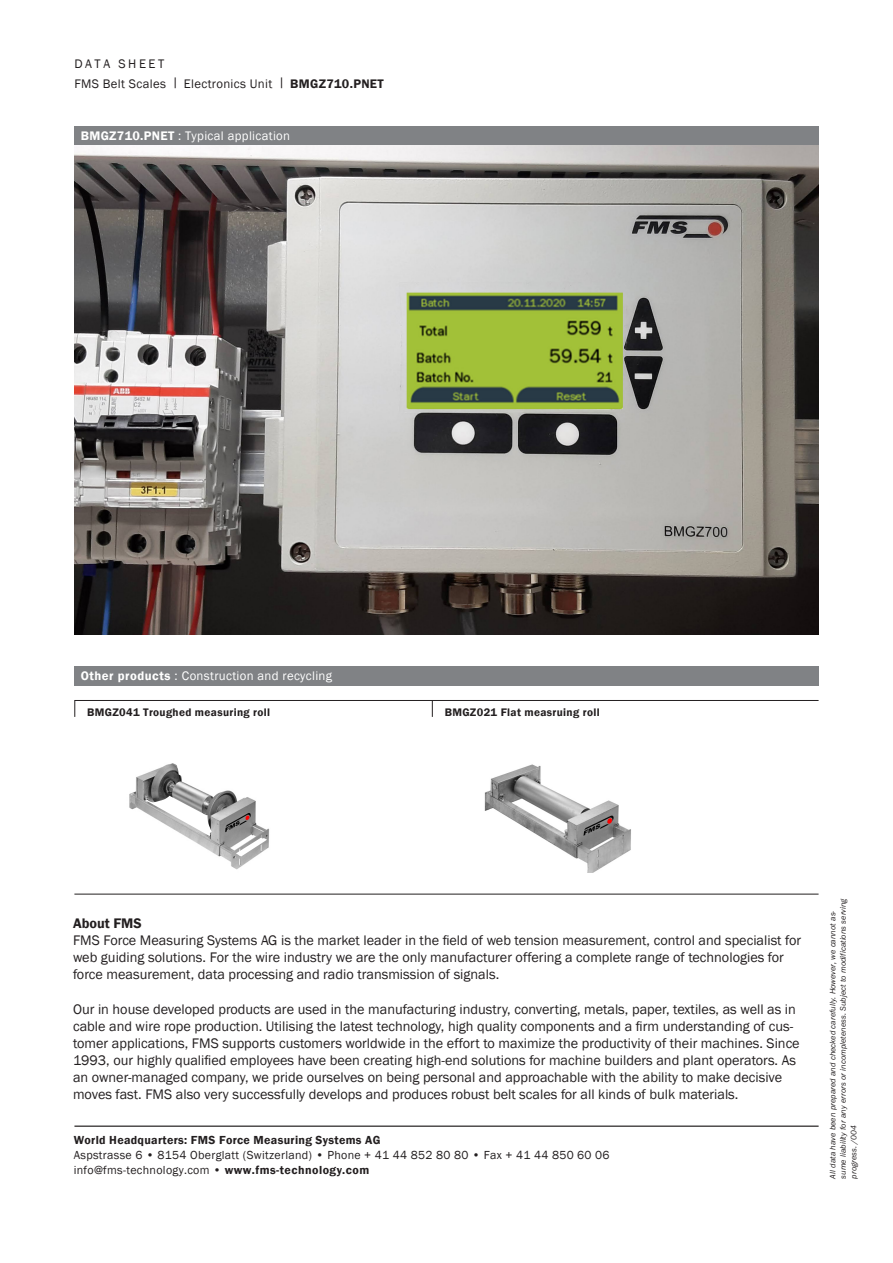
<style>
.page{position:relative;width:893px;height:1263px;background:#fff}
.page>*{position:absolute;margin:0;border:0;box-sizing:border-box;transform-origin:0 0}
.t1{font:14.25px/17.1px "Franklin Gothic";color:#231f20}
.Rubrik_demi_8_5__8{font:12.75px "Franklin Gothic";letter-spacing:.025em;color:#231f20}
.Tabelle_Head_demi_8_5{font:12.75px "Franklin Gothic";letter-spacing:.025em;color:#fff}
.Rubrik_demi_8_5__8-2{font:12.75px "Franklin Gothic";letter-spacing:.025em;color:#fff}
.Rubrik_demi_8_5__8-3{font:12.75px "Franklin Gothic";letter-spacing:.2em;color:#231f20}
.Adresse_book_8_25__5{font:12px "Franklin Gothic";letter-spacing:.025em;color:#231f20}
.Adresse_demi_8_5__5{font:600 12px "Franklin Gothic";letter-spacing:.025em;color:#231f20}
.Tabelle_Copy{font:600 11.25px "Franklin Gothic";letter-spacing:.03em;color:#231f20}
.t2{font:italic 8.25px/10.5px "Franklin Gothic";color:#231f20}
.s1{font-weight:600}
</style>
<div class="page">
<div style="left:74px;top:666px;width:745px;height:19px;background:#808285"></div>
<hr style="left:74px;top:700px;width:745px;height:1px;background:#231f20">
<svg style="left:432px;top:701px;width:1px;height:16px"></svg>
<svg style="left:74px;top:700px;width:1px;height:17px"></svg>
<div style="left:74px;top:126px;width:745px;height:19px;background:#808285"></div>
<img style="left:74px;top:145px;width:745px;height:489px">
<img style="left:484px;top:764px;width:147px;height:108px">
<img style="left:129px;top:763px;width:140px;height:107px">
<hr style="left:74px;top:894px;width:745px;height:1px;background:#231f20">
<hr style="left:74px;top:1125px;width:745px;height:2px;background:#231f20">
<p class="Rubrik_demi_8_5__8-3" style="left:74px;top:56px;width:91px">DATA SHEET</p>
<p class="Rubrik_demi_8_5__8" style="left:74px;top:76px;width:311px">FMS Belt Scales | Electronics Unit | <span class="s1">BMGZ710.PNET</span></p>
<p class="Rubrik_demi_8_5__8-2" style="left:81px;top:128px;width:211px"><span class="s1">BMGZ710.PNET</span> : Typical application</p>
<p class="Tabelle_Head_demi_8_5" style="left:81px;top:668px;width:253px"><span class="s1">Other products</span> : Construction and recycling</p>
<p class="Tabelle_Copy" style="left:87px;top:705px;width:184px">BMGZ041 Troughed measuring roll</p>
<p class="Tabelle_Copy" style="left:445px;top:705px;width:156px">BMGZ021 Flat measruing roll</p>
<p class="t1" style="left:73px;top:915px;width:730px"><span class="s1">About FMS<br></span>FMS Force Measuring Systems AG is the market leader in the field of web tension measurement, control and specialist for web guiding solutions. For the wire industry we are the only manufacturer offering a complete range of technologies for force measurement, data processing and radio transmission of signals.</p>
<p class="t1" style="left:73px;top:1000px;width:728px">Our in house developed products are used in the manufacturing industry, converting, metals, paper, textiles, as well as in cable and wire rope production. Utilising the latest technology, high quality components and a firm understanding of cus&shy;tomer applications, FMS supports customers worldwide in the effort to maximize the productivity of their machines. Since 1993, our highly qualified employees have been creating high-end solutions for machine builders and plant operators. As an owner-managed company, we pride ourselves on being personal and approachable with the ability to make decisive moves fast. FMS also very successfully develops and produces robust belt scales for all kinds of bulk materials.</p>
<p class="Adresse_demi_8_5__5" style="left:74px;top:1133px;width:308px">World Headquarters: FMS Force Measuring Systems AG</p>
<p class="Adresse_book_8_25__5" style="left:74px;top:1148px;width:537px">Aspstrasse 6 • 8154 Oberglatt (Switzerland) • Phone + 41 44 852 80 80 • Fax + 41 44 850 60 06</p>
<p class="Adresse_book_8_25__5" style="left:74px;top:1163px;width:297px">info@fms-technology.com • <span class="s1">www.fms-technology.com</span></p>
<p class="t2" style="left:827px;top:1178px;width:282px;rotate:-90deg">All data have been prepared and checked carefully. However, we cannot as&shy;sume liability for any errors or incompleteness. Subject to modifications serving progress. /004</p>
</div>
